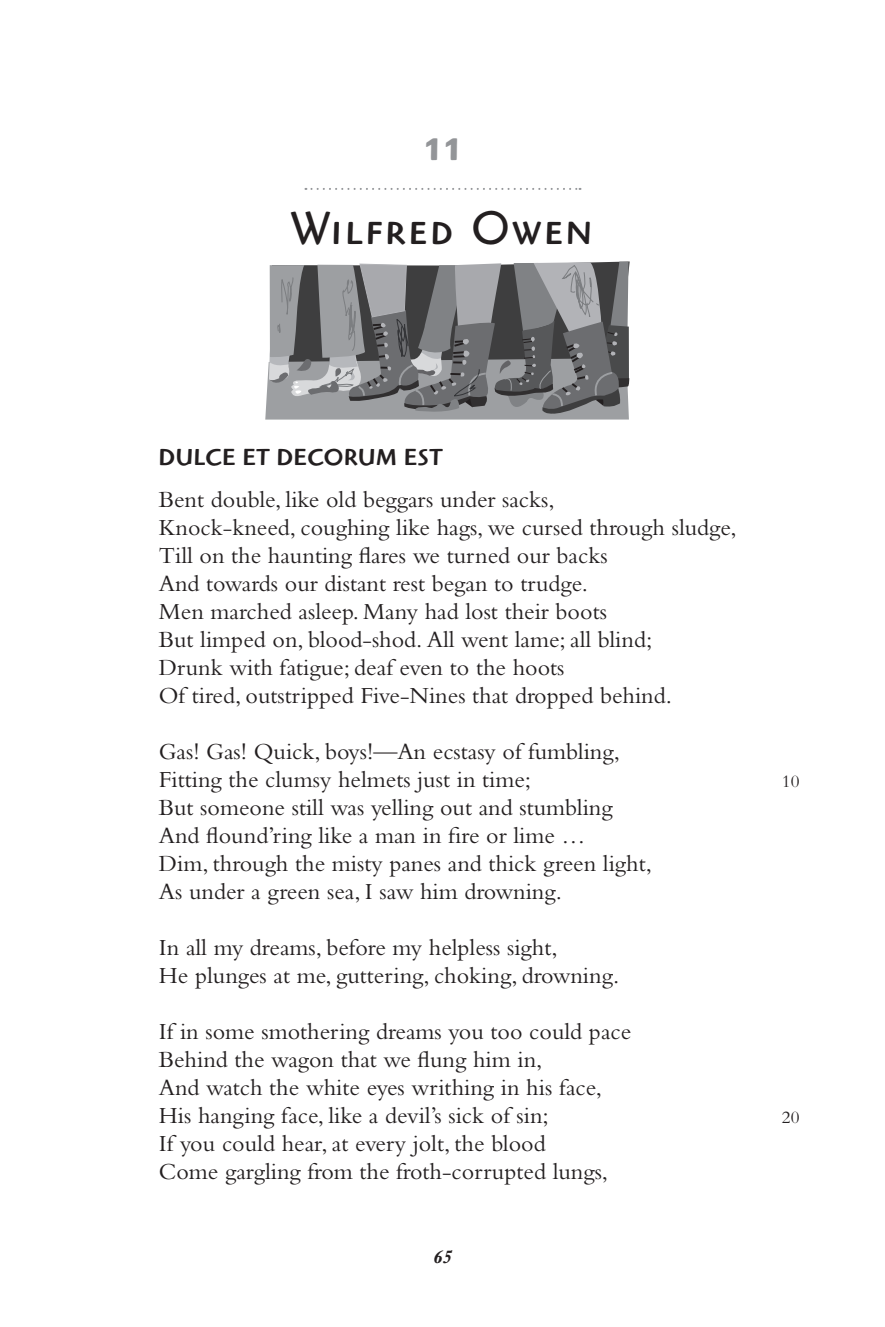
<style>
.page{position:relative;width:885px;height:1327px;background:#fff}
.page>*{position:absolute;margin:0;border:0;box-sizing:border-box;transform-origin:0 0}
.t1{font:48px/84px "Highlander ITC Book SC";letter-spacing:.05em;color:#231f20;text-align:center}
.t2{font:24px/28px "Bembo";color:#231f20}
.t3{font:italic 700 20px "Bembo";color:#231f20}
.t4{font:18px "Bembo";color:#231f20}
.s1{font-family:"Highlander ITC Medi OS";color:#939598}
.s2{font-family:"Highlander ITC";font-weight:500}
</style>
<div class="page">
<svg style="left:305px;top:188px;width:275px;height:2px"></svg>
<svg style="left:265px;top:261px;width:364px;height:158px;background:#848588"></svg>
<p class="t1" style="left:292px;top:102px;width:303px"><span class="s1">11<br></span>Wilfred Owen</p>
<p class="t2" style="left:159px;top:436px;width:397px;line-height:42px"><span class="s2">DULCE ET DECORUM EST<br></span>Bent double, like old beggars under sacks,</p>
<p class="t2" style="left:159px;top:513px;width:579px">Knock-kneed, coughing like hags, we cursed through sludge, Till on the haunting flares we turned our backs<br>And towards our distant rest began to trudge.<br>Men marched asleep. Many had lost their boots<br>But limped on, blood-shod. All went lame; all blind;<br>Drunk with fatigue; deaf even to the hoots<br>Of tired, outstripped Five-Nines that dropped behind.</p>
<p class="t2" style="left:159px;top:737px;width:462px">Gas! Gas! Quick, boys!—An ecstasy of fumbling,<br>Fitting the clumsy helmets just in time;</p>
<p class="t2" style="left:159px;top:793px;width:494px">But someone still was yelling out and stumbling And flound’ring like a man in fire or lime …<br>Dim, through the misty panes and thick green light, As under a green sea, I saw him drowning.</p>
<p class="t2" style="left:159px;top:933px;width:462px">In all my dreams, before my helpless sight,<br>He plunges at me, guttering, choking, drowning.</p>
<p class="t2" style="left:159px;top:1017px;width:474px">If in some smothering dreams you too could pace Behind the wagon that we flung him in,<br>And watch the white eyes writhing in his face, His hanging face, like a devil’s sick of sin;</p>
<p class="t2" style="left:159px;top:1129px;width:451px">If you could hear, at every jolt, the blood<br>Come gargling from the froth-corrupted lungs,</p>
<p class="t3" style="left:433px;top:1245px;width:20px">65</p>
<p class="t4" style="left:781px;top:771px;width:19px">10</p>
<p class="t4" style="left:781px;top:1107px;width:19px">20</p>
</div>
